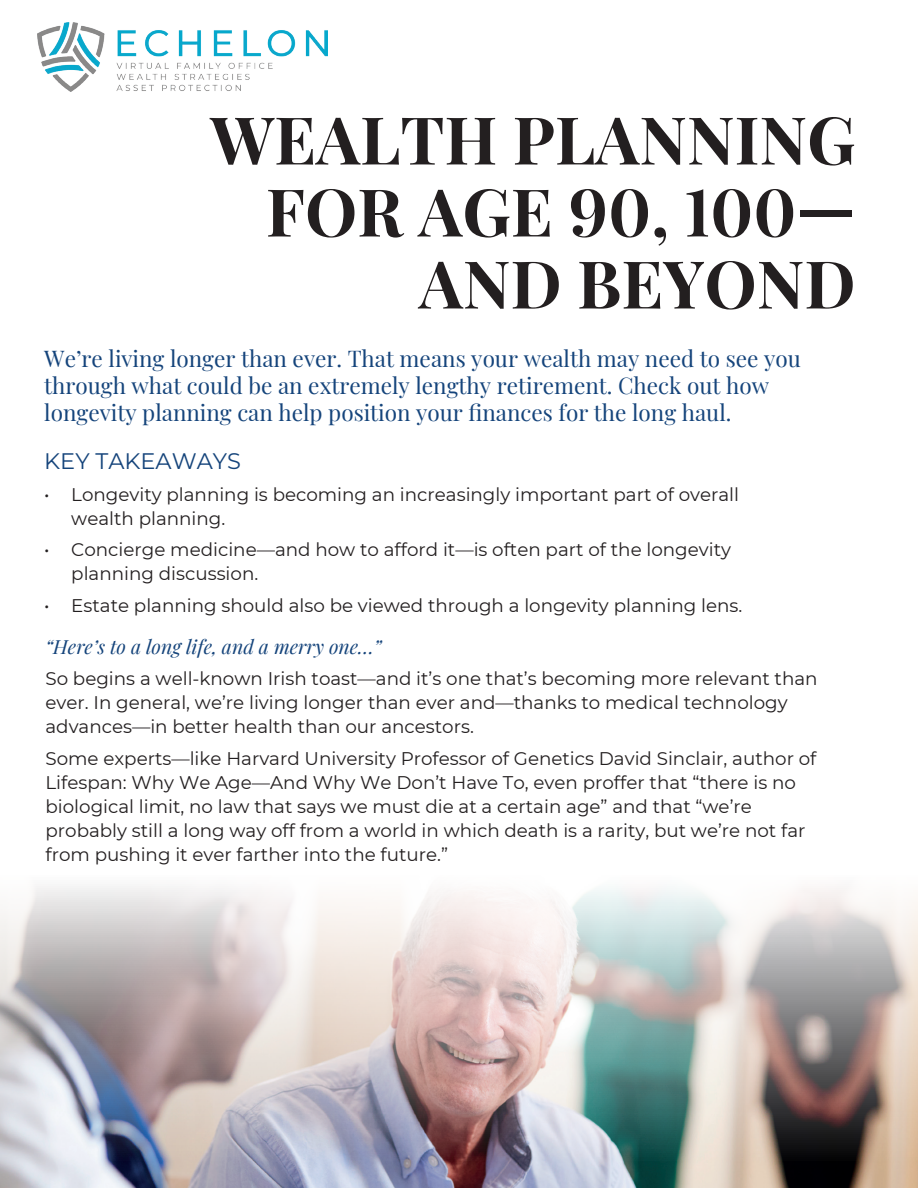
<style>
.page{position:relative;width:918px;height:1188px;background:#fff}
.page>*{position:absolute;margin:0;border:0;box-sizing:border-box;transform-origin:0 0}
.t1{font:66px/72px "Playfair Display";color:#231f20;text-align:right}
.t2{font:22.5px/27px "Playfair Display";color:#15447b}
.t3{font:100 22.5px "Montserrat";color:#15447b}
.t4{font:italic 19.5px "Playfair Display";color:#15447b}
.t5{font:18.3px/24px "Montserrat";color:#231f20}
</style>
<div class="page">
<img style="left:0;top:1161px;width:918px;height:27px">
<img style="left:0;top:886px;width:918px;height:275px">
<img style="left:37px;top:22px;width:290px;height:70px">
<h1 class="t1" style="left:210px;top:98px;width:647px">WEALTH PLANNING<br>FOR AGE 90, 100—<br>AND BEYOND</h1>
<p class="t2" style="left:44px;top:343px;width:758px">We’re living longer than ever. That means your wealth may need to see you through what could be an extremely lengthy retirement. Check out how longevity planning can help position your finances for the long haul.</p>
<p class="t3" style="left:44px;top:446px;width:198px">KEY TAKEAWAYS</p>
<p class="t5" style="left:71px;top:482px;width:669px;text-indent:-27px">• Longevity planning is becoming an increasingly important part of overall wealth planning.</p>
<p class="t5" style="left:71px;top:537px;width:661px;text-indent:-27px">• Concierge medicine—and how to afford it—is often part of the longevity planning discussion.</p>
<p class="t5" style="left:44px;top:593px;width:700px">• Estate planning should also be viewed through a longevity planning lens.</p>
<p class="t4" style="left:45px;top:631px;width:338px">“Here’s to a long life, and a merry one…”</p>
<p class="t5" style="left:45px;top:666px;width:774px">So begins a well-known Irish toast—and it’s one that’s becoming more relevant than ever. In general, we’re living longer than ever and—thanks to medical technology advances—in better health than our ancestors.</p>
<p class="t5" style="left:45px;top:746px;width:772px">Some experts—like Harvard University Professor of Genetics David Sinclair, author of Lifespan: Why We Age—And Why We Don’t Have To, even proffer that “there is no biological limit, no law that says we must die at a certain age” and that “we’re probably still a long way off from a world in which death is a rarity, but we’re not far from pushing it ever farther into the future.”</p>
</div>
